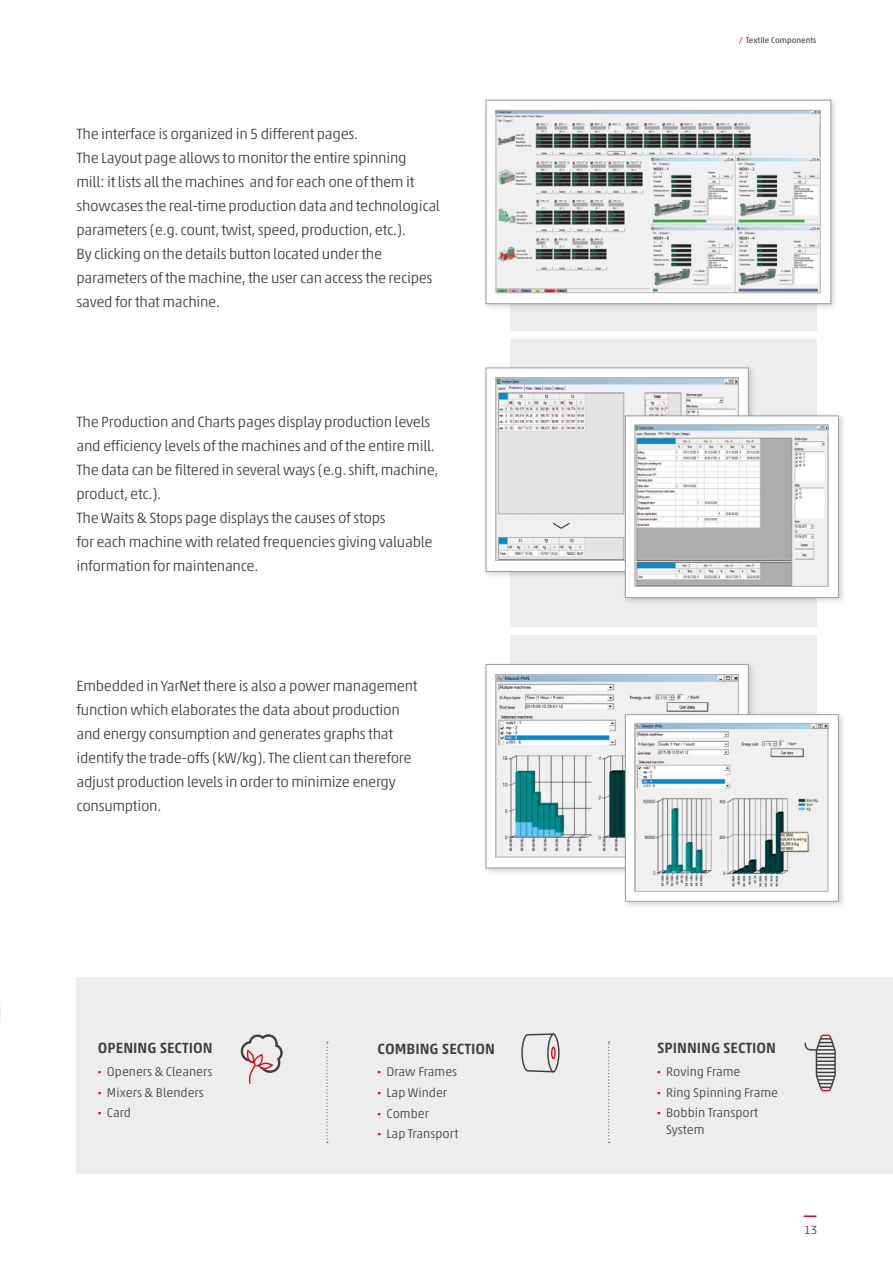
<style>
.page{position:relative;width:893px;height:1263px;background:#fff}
.page>*{position:absolute;margin:0;border:0;box-sizing:border-box;transform-origin:0 0}
.t1{font:300 15px/24px "Akko W1 G";letter-spacing:-.02em;color:#3c3c3b}
.t2{font:500 15px "Akko W1 G";color:#3c3c3b}
.t3{font:300 12.75px/20.7px "Akko W1 G";color:#3c3c3b}
.t4{font:300 12px "Akko W1 G";color:#3c3c3b}
.t5{font:8.25px "Akko W1 G";color:#3c3c3b}
.s1{font-weight:700;color:#e30613}
.s2{color:#e30613}
</style>
<div class="page">
<svg style="left:804px;top:1215px;width:12px;height:2px"></svg>
<div style="left:510px;top:117px;width:306px;height:646px;background:#ededed"></div>
<div style="left:77px;top:977px;width:816px;height:197px;background:#ededed"></div>
<img style="left:0;top:1009px;width:1px;height:15px">
<svg style="left:608px;top:1042px;width:2px;height:101px"></svg>
<svg style="left:326px;top:1042px;width:2px;height:101px"></svg>
<svg style="left:521px;top:1033px;width:34px;height:40px"></svg>
<div style="left:547px;top:1033px;width:13px;height:39px;border:1px solid #3d3c3c;border-radius:50%"></div>
<div style="left:551px;top:1046px;width:5px;height:13px;border:1px solid #e20e18;border-radius:50%"></div>
<svg style="left:804px;top:1034px;width:32px;height:58px"></svg>
<svg style="left:240px;top:1034px;width:43px;height:50px"></svg>
<div style="left:482px;top:661px;width:274px;height:215px;background:#1d1d1b;opacity:.2"></div>
<div style="left:486px;top:664px;width:263px;height:204px;background:#fff;border:1px solid #9d9d9c"></div>
<img style="left:498px;top:676px;width:239px;height:179px">
<div style="left:496px;top:674px;width:243px;height:183px;border:1px solid #b3b2b2"></div>
<div style="left:622px;top:711px;width:224px;height:198px;background:#1d1d1b;opacity:.2"></div>
<div style="left:625px;top:714px;width:214px;height:187px;background:#fff;border:1px solid #9d9d9c"></div>
<img style="left:637px;top:725px;width:189px;height:164px">
<div style="left:635px;top:723px;width:193px;height:168px;border:1px solid #b3b2b2"></div>
<div style="left:482px;top:364px;width:274px;height:215px;background:#1d1d1b;opacity:.2"></div>
<div style="left:486px;top:368px;width:263px;height:204px;background:#fff;border:1px solid #9d9d9c"></div>
<img style="left:498px;top:380px;width:239px;height:179px">
<div style="left:496px;top:378px;width:243px;height:183px;border:1px solid #b3b2b2"></div>
<div style="left:482px;top:97px;width:357px;height:214px;background:#1d1d1b;opacity:.2"></div>
<div style="left:486px;top:100px;width:345px;height:204px;background:#fff;border:1px solid #9d9d9c"></div>
<img style="left:498px;top:112px;width:320px;height:179px">
<div style="left:496px;top:110px;width:324px;height:183px;border:1px solid #b3b2b2"></div>
<div style="left:485px;top:331px;width:399px;height:8px;background:#fff"></div>
<div style="left:485px;top:627px;width:399px;height:8px;background:#fff"></div>
<div style="left:622px;top:412px;width:224px;height:194px;background:#1d1d1b;opacity:.2"></div>
<div style="left:625px;top:416px;width:214px;height:182px;background:#fff;border:1px solid #9d9d9c"></div>
<img style="left:637px;top:427px;width:189px;height:158px">
<div style="left:635px;top:425px;width:193px;height:162px;border:1px solid #b3b2b2"></div>
<p class="t1" style="left:77px;top:121px;width:365px">The interface is organized in 5 different pages.<br>The Layout page allows to monitor the entire spinning<br>mill: it lists all the machines and for each one of them it showcases the real-time production data and technological parameters (e.g. count, twist, speed, production, etc.).<br>By clicking on the details button located under the parameters of the machine, the user can access the recipes saved for that machine.</p>
<p class="t1" style="left:77px;top:409px;width:363px">The Production and Charts pages display production levels and efficiency levels of the machines and of the entire mill.<br>The data can be filtered in several ways (e.g. shift, machine, product, etc.).<br>The Waits &amp; Stops page displays the causes of stops<br>for each machine with related frequencies giving valuable information for maintenance.</p>
<p class="t1" style="left:77px;top:673px;width:342px">Embedded in YarNet there is also a power management function which elaborates the data about production and energy consumption and generates graphs that identify the trade-offs (kW/kg). The client can therefore adjust production levels in order to minimize energy consumption.</p>
<p class="t2" style="left:98px;top:1037px;width:116px">OPENING SECTION</p>
<p class="t3" style="left:98px;top:1060px;width:116px"><span class="s1">·</span> Openers &amp; Cleaners <span class="s1">·</span> Mixers &amp; Blenders<br><span class="s1">·</span> Card</p>
<p class="t2" style="left:377px;top:1037px;width:119px">COMBING SECTION</p>
<p class="t3" style="left:377px;top:1061px;width:82px"><span class="s1">·</span> Draw Frames <span class="s1">·</span> Lap Winder<br><span class="s1">·</span> Comber<br><span class="s1">·</span> Lap Transport</p>
<p class="t5" style="left:739px;top:34px;width:79px"><span class="s2">/</span> Textile Components</p>
<p class="t2" style="left:657px;top:1037px;width:121px">SPINNING SECTION</p>
<p class="t3" style="left:657px;top:1060px;width:122px"><span class="s1">·</span> Roving Frame<br><span class="s1">·</span> Ring Spinning Frame <span class="s1">·</span> Bobbin Transport</p>
<p class="t3" style="left:666px;top:1118px;width:40px">System</p>
<p class="t4" style="left:804px;top:1221px;width:15px">13</p>
</div>
